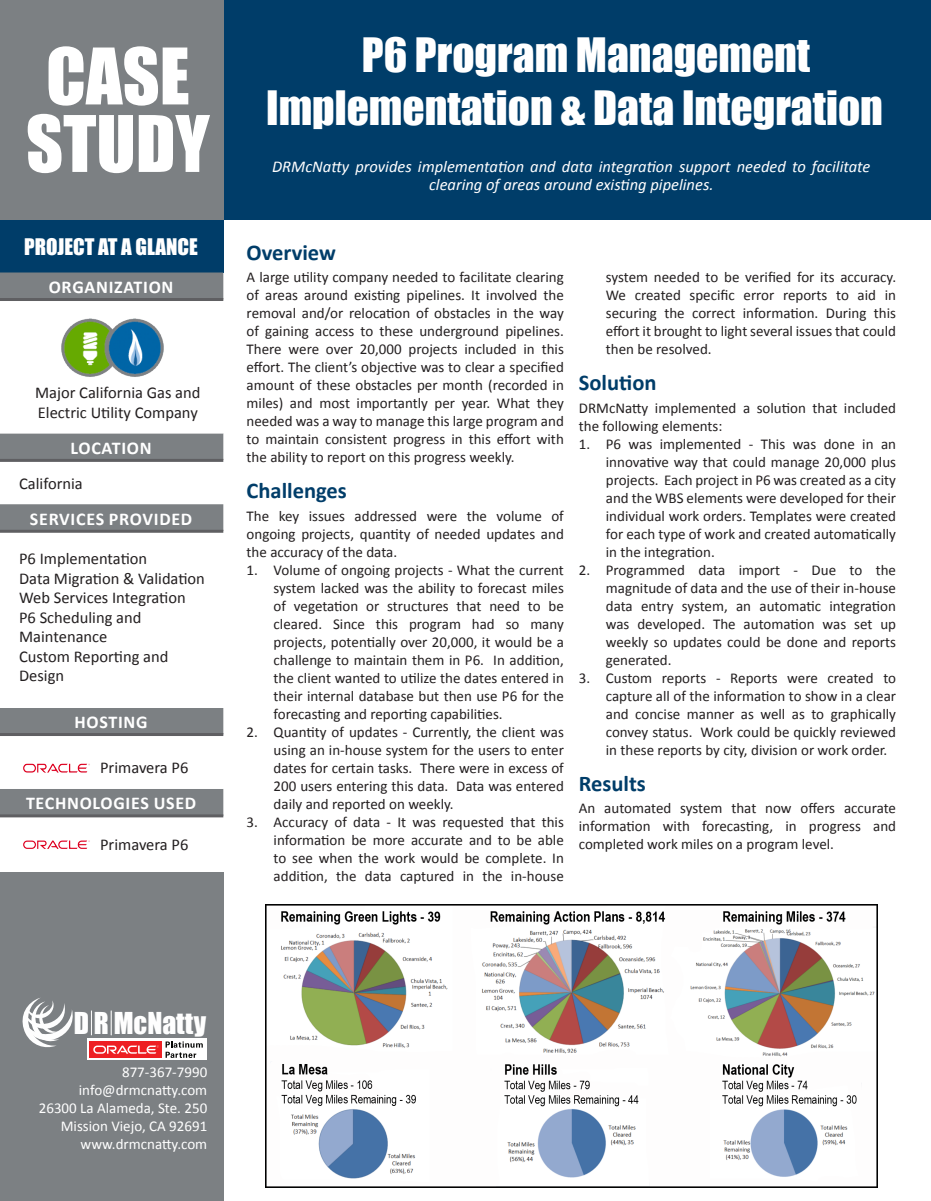
<style>
.page{position:relative;width:931px;height:1201px;background:#fff}
.page>*{position:absolute;margin:0;border:0;box-sizing:border-box;transform-origin:0 0}
.t1{font:72px/67.5px "Impact";color:#fff}
.t2{font:43.5px "Impact";color:#fff}
.t3{font:27.75px "Impact";color:#fefefe}
.t4{font:700 22.5px "Calibri";color:#003d69}
.t5{font:21px "Impact";color:#fff}
.t6{font:700 18px "Calibri";letter-spacing:.04em;color:#fff}
.t7{font:16.5px/19.5px "Calibri";color:#231f20}
.t8{font:italic 16.5px/18px "Calibri";color:#fff;text-align:center}
.t9{font:15px/18px "Calibri";color:#231f20;text-align:justify}
.t10{font:15px "Calibri";color:#fff}
</style>
<div class="page">
<div style="left:0;top:220px;width:223px;height:53px;background:#003d69"></div>
<div style="left:0;top:273px;width:223px;height:25px;background:#7c8083"></div>
<svg style="left:0;top:433px;width:223px;height:440px;fill:#7c8083"></svg>
<div style="left:0;top:460px;width:223px;height:44px;background:#fff"></div>
<div style="left:0;top:531px;width:223px;height:177px;background:#fff"></div>
<hr style="left:0;top:298px;width:223px;height:3px;background:#5f5f62">
<hr style="left:0;top:459px;width:223px;height:3px;background:#5f5f62">
<hr style="left:0;top:530px;width:223px;height:3px;background:#5f5f62">
<hr style="left:0;top:733px;width:223px;height:3px;background:#5f5f62">
<hr style="left:0;top:814px;width:223px;height:3px;background:#5f5f62">
<div style="left:0;top:873px;width:224px;height:328px;background:#7c8083"></div>
<div style="left:0;top:0;width:224px;height:220px;background:#7c8083"></div>
<div style="left:225px;top:0;width:706px;height:220px;background:#003d69"></div>
<img style="left:17px;top:837px;width:76px;height:16px">
<svg style="left:22px;top:998px;width:51px;height:50px"></svg>
<svg style="left:91px;top:1011px;width:1px;height:24px"></svg>
<svg style="left:111px;top:1011px;width:1px;height:24px"></svg>
<div style="left:87px;top:1039px;width:119px;height:21px;background:#fff"></div>
<div style="left:89px;top:1041px;width:72px;height:17px;background:#ee1f23"></div>
<svg style="left:93px;top:1045px;width:66px;height:9px"></svg>
<svg style="left:166px;top:1041px;width:37px;height:17px"></svg>
<img style="left:61px;top:318px;width:103px;height:59px">
<img style="left:17px;top:761px;width:76px;height:16px">
<img style="left:265px;top:905px;width:612px;height:282px">
<p class="t1" style="left:26px;top:41px;width:185px">CASE<br>STUDY</p>
<p class="t2" style="left:362px;top:21px;width:450px">P6 Program Management</p>
<p class="t2" style="left:266px;top:74px;width:618px">Implementation &amp; Data Integration</p>
<p class="t8" style="left:272px;top:157px;width:600px">DRMcNatty provides implementation and data integration support needed to facilitate clearing of areas around existing pipelines.</p>
<p class="t5" style="left:24px;top:230px;width:175px">PROJECT AT A GLANCE</p>
<p class="t6" style="left:49px;top:276px;width:126px">ORGANIZATION</p>
<p class="t7" style="left:35px;top:382px;width:167px">Major California Gas and</p>
<p class="t7" style="left:38px;top:402px;width:161px">Electric Utility Company</p>
<p class="t6" style="left:71px;top:436px;width:83px">LOCATION</p>
<p class="t7" style="left:19px;top:472px;width:65px">California</p>
<p class="t6" style="left:30px;top:507px;width:164px">SERVICES PROVIDED</p>
<p class="t7" style="left:19px;top:548px;width:130px">P6 Implementation</p>
<p class="t7" style="left:19px;top:568px;width:187px">Data Migration &amp; Validation</p>
<p class="t7" style="left:19px;top:587px;width:168px">Web Services Integration</p>
<p class="t7" style="left:19px;top:607px;width:124px">P6 Scheduling and<br>Maintenance</p>
<p class="t7" style="left:19px;top:646px;width:151px">Custom Reporting and<br>Design</p>
<p class="t6" style="left:75px;top:711px;width:75px">HOSTING</p>
<p class="t7" style="left:100px;top:757px;width:90px">Primavera P6</p>
<p class="t6" style="left:26px;top:792px;width:172px">TECHNOLOGIES USED</p>
<p class="t7" style="left:100px;top:834px;width:90px">Primavera P6</p>
<p class="t4" style="left:247px;top:238px;width:91px">Overview</p>
<p class="t9" style="left:247px;top:268px;width:319px">A large utility company needed to facilitate clearing of areas around existing pipelines. It involved the removal and/or relocation of obstacles in the way of gaining access to these underground pipelines.<br>There were over 20,000 projects included in this effort. The client’s objective was to clear a specified amount of these obstacles per month (recorded in miles) and most importantly per year. What they needed was a way to manage this large program and to maintain consistent progress in this effort with the ability to report on this progress weekly.</p>
<p class="t4" style="left:247px;top:477px;width:102px">Challenges</p>
<p class="t9" style="left:247px;top:506px;width:319px">The key issues addressed were the volume of ongoing projects, quantity of needed updates and the accuracy of the data.</p>
<p class="t9" style="left:274px;top:560px;width:292px;text-indent:-27px">1. Volume of ongoing projects - What the current system lacked was the ability to forecast miles of vegetation or structures that need to be cleared. Since this program had so many projects, potentially over 20,000, it would be a challenge to maintain them in P6. In addition, the client wanted to utilize the dates entered in their internal database but then use P6 for the forecasting and reporting capabilities.</p>
<p class="t9" style="left:274px;top:722px;width:292px;text-indent:-27px">2. Quantity of updates - Currently, the client was using an in-house system for the users to enter dates for certain tasks. There were in excess of 200 users entering this data. Data was entered daily and reported on weekly.</p>
<p class="t9" style="left:274px;top:812px;width:292px;text-indent:-27px">3. Accuracy of data - It was requested that this information be more accurate and to be able to see when the work would be complete. In addition, the data captured in the in-house</p>
<p class="t9" style="left:606px;top:268px;width:292px">system needed to be verified for its accuracy.<br>We created specific error reports to aid in securing the correct information. During this effort it brought to light several issues that could then be resolved.</p>
<p class="t4" style="left:579px;top:369px;width:79px">Solution</p>
<p class="t9" style="left:579px;top:398px;width:319px">DRMcNatty implemented a solution that included the following elements:</p>
<p class="t9" style="left:606px;top:434px;width:292px;text-indent:-27px">1. P6 was implemented - This was done in an innovative way that could manage 20,000 plus projects. Each project in P6 was created as a city and the WBS elements were developed for their individual work orders. Templates were created for each type of work and created automatically in the integration.</p>
<p class="t9" style="left:606px;top:560px;width:292px;text-indent:-27px">2. Programmed data import - Due to the magnitude of data and the use of their in-house data entry system, an automatic integration was developed. The automation was set up weekly so updates could be done and reports generated.</p>
<p class="t9" style="left:606px;top:668px;width:292px;text-indent:-27px">3. Custom reports - Reports were created to capture all of the information to show in a clear and concise manner as well as to graphically convey status. Work could be quickly reviewed in these reports by city, division or work order.</p>
<p class="t4" style="left:579px;top:769px;width:69px">Results</p>
<p class="t9" style="left:579px;top:799px;width:319px">An automated system that now offers accurate information with forecasting, in progress and completed work miles on a program level.</p>
<p class="t3" style="left:74px;top:1001px;width:134px">D R McNatty</p>
<p class="t10" style="left:122px;top:1062px;width:87px">877-367-7990</p>
<p class="t10" style="left:79px;top:1080px;width:130px">info@drmcnatty.com</p>
<p class="t10" style="left:39px;top:1098px;width:170px">26300 La Alameda, Ste. 250</p>
<p class="t10" style="left:61px;top:1116px;width:148px">Mission Viejo, CA 92691</p>
<p class="t10" style="left:81px;top:1134px;width:128px">www.drmcnatty.com</p>
</div>
